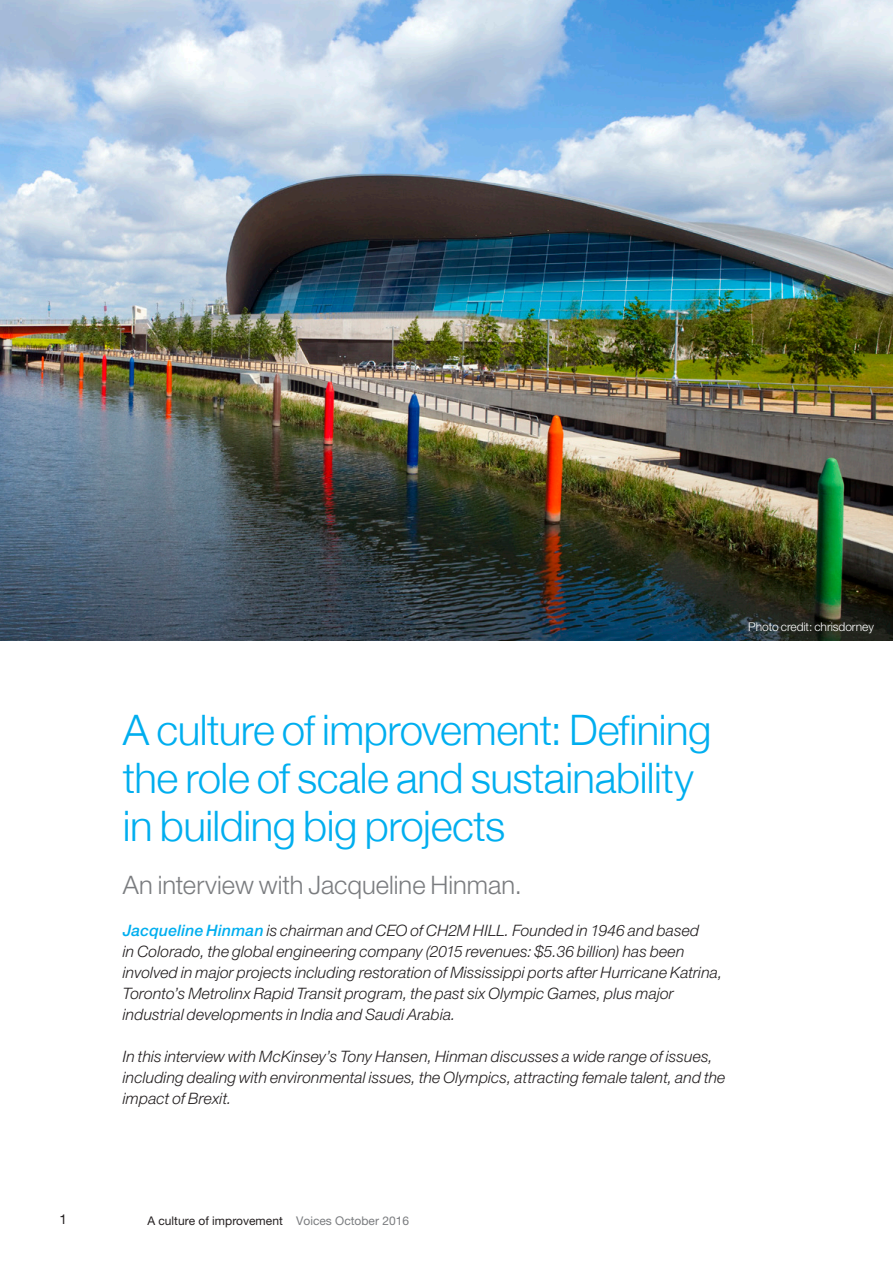
<style>
.page{position:relative;width:893px;height:1263px;background:#fff}
.page>*{position:absolute;margin:0;border:0;box-sizing:border-box;transform-origin:0 0}
.Chapter_heading{font:300 42px/48px "Helvetica Neue";letter-spacing:-.01em;color:#00aeef}
.Chapter_heading-2{font:300 25.5px "Helvetica Neue LT Std";color:#7a7c7f}
.Chapter_heading-3{font:italic 300 15.75px/21px "Helvetica Neue LT Std";letter-spacing:.005em;color:#231f20}
.t1{font:13.5px "Helvetica Neue LT Std";color:#231f20}
.t2{font:12px "Helvetica Neue LT Std";color:#231f20}
.t3{font:300 12px "Helvetica Neue LT Std";letter-spacing:-.005em;color:#fff}
.s1{font-weight:500;color:#00aeef}
.s2{color:#7a7c7f}
</style>
<div class="page">
<img style="left:0;top:0;width:893px;height:640px">
<p class="t3" style="left:748px;top:619px;width:127px">Photo credit: chrisdorney</p>
<p class="Chapter_heading" style="left:123px;top:704px;width:590px">A culture of improvement: Defining the role of scale and sustainability in building big projects</p>
<p class="Chapter_heading-2" style="left:123px;top:869px;width:400px">An interview with Jacqueline Hinman.</p>
<p class="Chapter_heading-3" style="left:123px;top:919px;width:601px"><span class="s1">Jacqueline Hinman</span> is chairman and CEO of CH2M HILL. Founded in 1946 and based<br>in Colorado, the global engineering company (2015 revenues: $5.36 billion) has been involved in major projects including restoration of Mississippi ports after Hurricane Katrina, Toronto’s Metrolinx Rapid Transit program, the past six Olympic Games, plus major industrial developments in India and Saudi Arabia.</p>
<p class="Chapter_heading-3" style="left:123px;top:1045px;width:604px">In this interview with McKinsey’s Tony Hansen, Hinman discusses a wide range of issues, including dealing with environmental issues, the Olympics, attracting female talent, and the impact of Brexit.</p>
<p class="t1" style="left:60px;top:1211px;width:9px">1</p>
<p class="t2" style="left:147px;top:1213px;width:263px">A culture of improvement <span class="s2">Voices October 2016</span></p>
</div>
